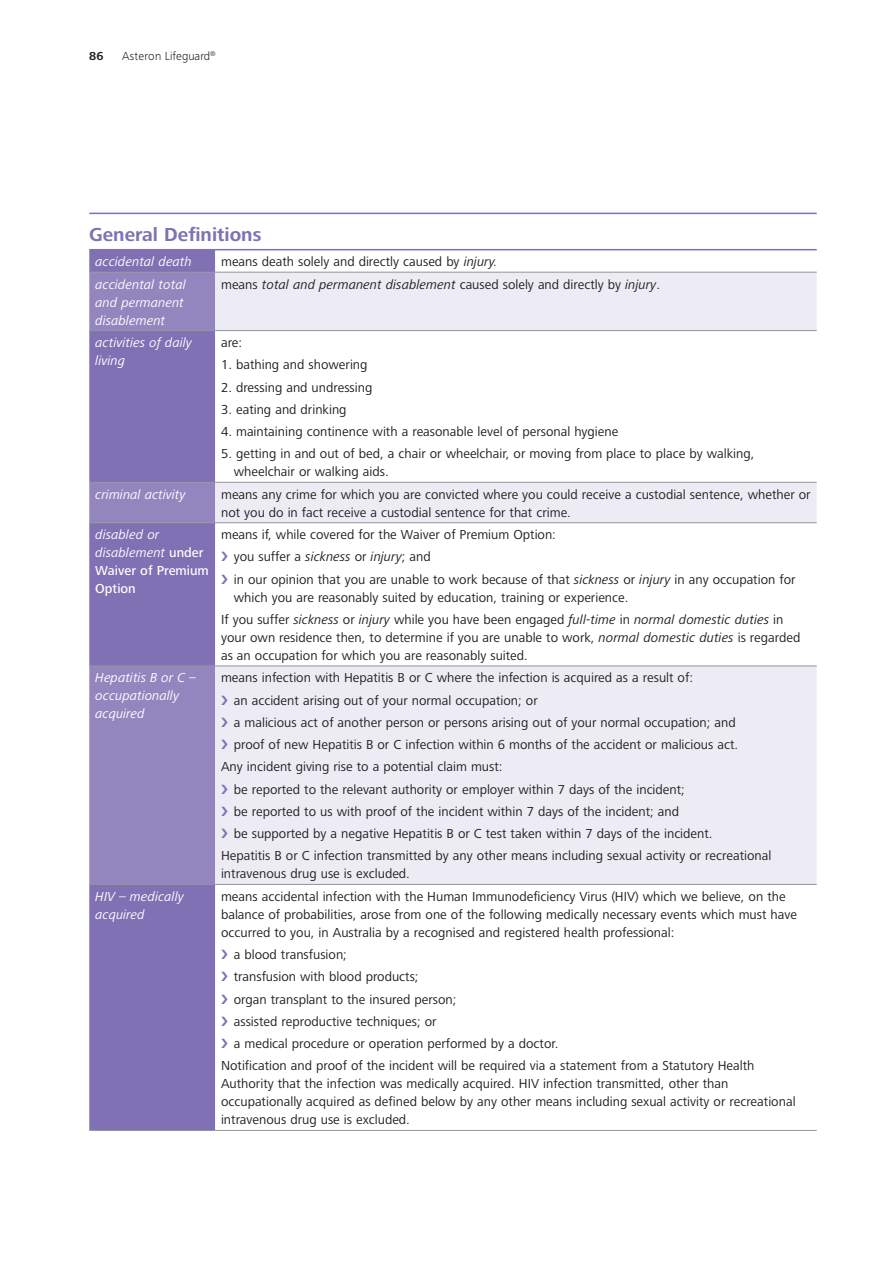
<style>
.page{position:relative;width:893px;height:1263px;background:#fff}
.page>*{position:absolute;margin:0;border:0;box-sizing:border-box;transform-origin:0 0}
.t1{font:700 19.5px "Frutiger Next LT";color:#7f71b3}
.t2{font:13.5px/18px "Frutiger Next LT";color:#231f20}
.t3{font:italic 13.5px/18px "Frutiger Next LT";color:#fff}
.t4{font:italic 13.5px "Frutiger Next LT";color:#231f20}
.t5{font:500 13.5px/18px "Frutiger Next LT";color:#fff}
.t6{font:300 12px "Frutiger Next LT";color:#231f20}
.t7{font:700 12px "Frutiger Next LT";color:#231f20}
.s1{font-style:italic}
.s2{font-style:normal}
.s3{font-weight:400;font-style:italic}
</style>
<div class="page">
<div style="left:89px;top:250px;width:126px;height:880px;background:#7f71b3"></div>
<svg style="left:89px;top:273px;width:126px;height:611px;background:#897cb9"></svg>
<svg style="left:215px;top:273px;width:602px;height:611px;fill:#edecf5"></svg>
<hr style="left:89px;top:272px;width:126px;height:1px;background:#939598">
<hr style="left:215px;top:272px;width:602px;height:1px;background:#939598">
<hr style="left:89px;top:330px;width:126px;height:1px;background:#939598">
<hr style="left:215px;top:330px;width:602px;height:1px;background:#939598">
<hr style="left:89px;top:482px;width:126px;height:1px;background:#939598">
<hr style="left:215px;top:482px;width:602px;height:1px;background:#939598">
<hr style="left:89px;top:522px;width:126px;height:1px;background:#939598">
<hr style="left:215px;top:522px;width:602px;height:1px;background:#939598">
<hr style="left:89px;top:666px;width:126px;height:1px;background:#939598">
<hr style="left:215px;top:666px;width:602px;height:1px;background:#939598">
<hr style="left:89px;top:884px;width:126px;height:1px;background:#939598">
<hr style="left:215px;top:884px;width:602px;height:1px;background:#939598">
<hr style="left:89px;top:1130px;width:126px;height:1px;background:#939598">
<hr style="left:215px;top:1130px;width:602px;height:1px;background:#939598">
<hr style="left:89px;top:213px;width:126px;height:1px;background:#7f71b3">
<hr style="left:215px;top:213px;width:602px;height:1px;background:#7f71b3">
<hr style="left:89px;top:249px;width:126px;height:1px;background:#7f71b3">
<hr style="left:215px;top:249px;width:602px;height:1px;background:#7f71b3">
<svg style="left:221px;top:552px;width:7px;height:9px"></svg>
<svg style="left:221px;top:574px;width:7px;height:10px"></svg>
<svg style="left:221px;top:695px;width:7px;height:9px"></svg>
<svg style="left:221px;top:717px;width:7px;height:10px"></svg>
<svg style="left:221px;top:739px;width:7px;height:10px"></svg>
<svg style="left:221px;top:784px;width:7px;height:9px"></svg>
<svg style="left:221px;top:806px;width:7px;height:10px"></svg>
<svg style="left:221px;top:828px;width:7px;height:10px"></svg>
<p class="t7" style="left:89px;top:50px;width:16px">86</p>
<p class="t6" style="left:122px;top:50px;width:95px">Asteron Lifeguard<sup>®</sup></p>
<h1 class="t1" style="left:89px;top:224px;width:174px">General Definitions</h1>
<p class="t3" style="left:95px;top:253px;width:98px">accidental death</p>
<p class="t2" style="left:221px;top:253px;width:278px">means death solely and directly caused by <span class="s1">injury.</span></p>
<p class="t3" style="left:95px;top:275px;width:92px">accidental total and permanent disablement</p>
<p class="t4" style="left:221px;top:277px;width:440px"><span class="s2">means</span> total and permanent disablement <span class="s2">caused solely and directly by</span> injury<span class="s2">.</span></p>
<p class="t3" style="left:95px;top:334px;width:98px">activities of daily living</p>
<p class="t2" style="left:221px;top:334px;width:23px">are:</p>
<p class="t2" style="left:221px;top:356px;width:148px">1. bathing and showering</p>
<p class="t2" style="left:221px;top:378px;width:153px">2. dressing and undressing</p>
<p class="t2" style="left:221px;top:400px;width:127px">3. eating and drinking</p>
<p class="t2" style="left:221px;top:423px;width:399px">4. maintaining continence with a reasonable level of personal hygiene</p>
<p class="t2" style="left:234px;top:445px;width:522px;text-indent:-13px">5. getting in and out of bed, a chair or wheelchair, or moving from place to place by walking, wheelchair or walking aids.</p>
<p class="t3" style="left:95px;top:485px;width:92px">criminal activity</p>
<p class="t2" style="left:221px;top:485px;width:591px">means any crime for which you are convicted where you could receive a custodial sentence, whether or not you do in fact receive a custodial sentence for that crime.</p>
<p class="t5" style="left:95px;top:526px;width:115px"><span class="s3">disabled or disablement</span> under<br>Waiver of Premium<br>Option</p>
<p class="t2" style="left:234px;top:524px;width:563px;line-height:22.2px;text-indent:-13px">means if, while covered for the Waiver of Premium Option:<br>you suffer a <span class="s1">sickness</span> or <span class="s1">injury</span>; and<br>in our opinion that you are unable to work because of that <span class="s1">sickness</span> or <span class="s1">injury</span> in any occupation for</p>
<p class="t2" style="left:221px;top:586px;width:564px;line-height:22.2px;text-indent:13px">which you are reasonably suited by education, training or experience.<br>If you suffer <span class="s1">sickness</span> or <span class="s1">injury</span> while you have been engaged <span class="s1">full-time</span> in <span class="s1">normal domestic duties</span> in</p>
<p class="t2" style="left:221px;top:628px;width:581px">your own residence then, to determine if you are unable to work, <span class="s1">normal domestic duties</span> is regarded as an occupation for which you are reasonably suited.</p>
<p class="t3" style="left:95px;top:669px;width:102px">Hepatitis B or C – occupationally acquired</p>
<p class="t2" style="left:221px;top:669px;width:473px">means infection with Hepatitis B or C where the infection is acquired as a result of:</p>
<p class="t2" style="left:234px;top:691px;width:305px">an accident arising out of your normal occupation; or</p>
<p class="t2" style="left:234px;top:713px;width:504px">a malicious act of another person or persons arising out of your normal occupation; and</p>
<p class="t2" style="left:234px;top:736px;width:506px">proof of new Hepatitis B or C infection within 6 months of the accident or malicious act.</p>
<p class="t2" style="left:221px;top:758px;width:283px">Any incident giving rise to a potential claim must:</p>
<p class="t2" style="left:234px;top:780px;width:453px">be reported to the relevant authority or employer within 7 days of the incident;</p>
<p class="t2" style="left:234px;top:802px;width:447px">be reported to us with proof of the incident within 7 days of the incident; and</p>
<p class="t2" style="left:234px;top:825px;width:480px">be supported by a negative Hepatitis B or C test taken within 7 days of the incident.</p>
<p class="t2" style="left:221px;top:847px;width:552px">Hepatitis B or C infection transmitted by any other means including sexual activity or recreational</p>
<p class="t2" style="left:221px;top:865px;width:190px">intravenous drug use is excluded.</p>
<p class="t3" style="left:95px;top:887px;width:90px">HIV – medically acquired</p>
<p class="t2" style="left:221px;top:887px;width:578px">means accidental infection with the Human Immunodeficiency Virus (HIV) which we believe, on the balance of probabilities, arose from one of the following medically necessary events which must have occurred to you, in Australia by a recognised and registered health professional:</p>
<p class="t2" style="left:234px;top:945px;width:115px">a blood transfusion;</p>
<p class="t2" style="left:234px;top:968px;width:186px">transfusion with blood products;</p>
<p class="t2" style="left:234px;top:990px;width:224px">organ transplant to the insured person;</p>
<p class="t2" style="left:234px;top:1012px;width:204px">assisted reproductive techniques; or</p>
<p class="t2" style="left:234px;top:1034px;width:326px">a medical procedure or operation performed by a doctor.</p>
<p class="t2" style="left:221px;top:1057px;width:535px">Notification and proof of the incident will be required via a statement from a Statutory Health</p>
<p class="t2" style="left:221px;top:1075px;width:576px">Authority that the infection was medically acquired. HIV infection transmitted, other than occupationally acquired as defined below by any other means including sexual activity or recreational intravenous drug use is excluded.</p>
</div>
